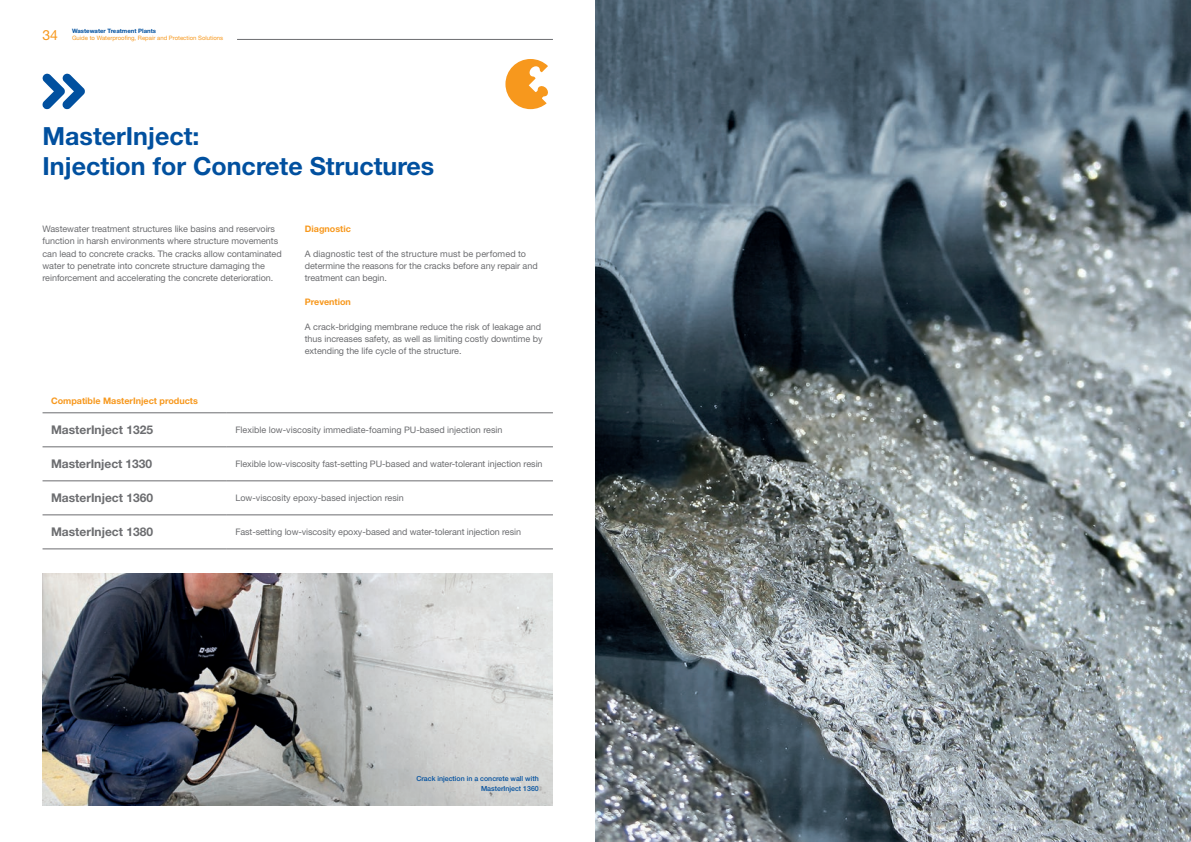
<style>
.page{position:relative;width:1191px;height:842px;background:#fff}
.page>*{position:absolute;margin:0;border:0;box-sizing:border-box;transform-origin:0 0}
.t1{font:700 25px/30px "Helvetica Neue LT Std";color:#01509f}
.t2{font:14px "Helvetica Neue LT Std";color:#f7981d}
.t3{font:700 12px "Helvetica Neue LT Std";color:#6c6d70}
.t4{font:9px/12.2px "Helvetica Neue LT Std";letter-spacing:-.005em;color:#6c6d70}
.t5{font:700 9px "Helvetica Neue LT Std";color:#f7981d}
.t6{font:500 7px/10px "Helvetica Neue LT Std";color:#01509f;text-align:right}
.t7{font:6px "Helvetica Neue LT Std";color:#f7981d}
.t8{font:700 6px "Helvetica Neue LT Std";color:#01509f}
</style>
<div class="page">
<hr style="left:237px;top:39px;width:316px;height:1px;background:#6c6d70">
<img style="left:43px;top:573px;width:510px;height:232px">
<svg style="left:42px;top:74px;width:43px;height:35px"></svg>
<hr style="left:43px;top:413px;width:184px;height:1px;background:#6c6d70">
<hr style="left:227px;top:413px;width:326px;height:1px;background:#6c6d70">
<hr style="left:43px;top:447px;width:184px;height:1px;background:#6c6d70">
<hr style="left:227px;top:447px;width:326px;height:1px;background:#6c6d70">
<hr style="left:43px;top:481px;width:184px;height:1px;background:#6c6d70">
<hr style="left:227px;top:481px;width:326px;height:1px;background:#6c6d70">
<hr style="left:43px;top:515px;width:184px;height:1px;background:#6c6d70">
<hr style="left:227px;top:515px;width:326px;height:1px;background:#6c6d70">
<hr style="left:43px;top:549px;width:184px;height:1px;background:#6c6d70">
<hr style="left:227px;top:549px;width:326px;height:1px;background:#6c6d70">
<img style="left:595px;top:0;width:596px;height:842px">
<svg style="left:505px;top:59px;width:43px;height:50px"></svg>
<h2 class="t2" style="left:43px;top:26px;width:17px">34</h2>
<p class="t8" style="left:72px;top:27px;width:85px">Wastewater Treatment Plants</p>
<p class="t7" style="left:72px;top:34px;width:153px">Guide to Waterproofing, Repair and Protection Solutions</p>
<h1 class="t1" style="left:43px;top:120px;width:393px">MasterInject:<br>Injection for Concrete Structures</h1>
<p class="t4" style="left:43px;top:223px;width:241px">Wastewater treatment structures like basins and reservoirs function in harsh environments where structure movements can lead to concrete cracks. The cracks allow contaminated water to penetrate into concrete structure damaging the reinforcement and accelerating the concrete deterioration.</p>
<p class="t5" style="left:305px;top:223px;width:47px">Diagnostic</p>
<p class="t4" style="left:305px;top:247px;width:234px">A diagnostic test of the structure must be perfomed to determine the reasons for the cracks before any repair and treatment can begin.</p>
<p class="t5" style="left:305px;top:297px;width:48px">Prevention</p>
<p class="t4" style="left:305px;top:320px;width:239px">A crack-bridging membrane reduce the risk of leakage and thus increases safety, as well as limiting costly downtime by extending the life cycle of the structure.</p>
<p class="t5" style="left:51px;top:395px;width:148px">Compatible MasterInject products</p>
<h3 class="t3" style="left:51px;top:422px;width:104px">MasterInject 1325</h3>
<p class="t4" style="left:235px;top:424px;width:269px">Flexible low-viscosity immediate-foaming PU-based injection resin</p>
<h3 class="t3" style="left:51px;top:456px;width:103px">MasterInject 1330</h3>
<p class="t4" style="left:235px;top:458px;width:309px">Flexible low-viscosity fast-setting PU-based and water-tolerant injection resin</p>
<h3 class="t3" style="left:51px;top:490px;width:104px">MasterInject 1360</h3>
<p class="t4" style="left:235px;top:492px;width:170px">Low-viscosity epoxy-based injection resin</p>
<h3 class="t3" style="left:51px;top:524px;width:104px">MasterInject 1380</h3>
<p class="t4" style="left:235px;top:526px;width:287px">Fast-setting low-viscosity epoxy-based and water-tolerant injection resin</p>
<p class="t6" style="left:416px;top:773px;width:124px">Crack injection in a concrete wall with<br>MasterInject 1360</p>
</div>
